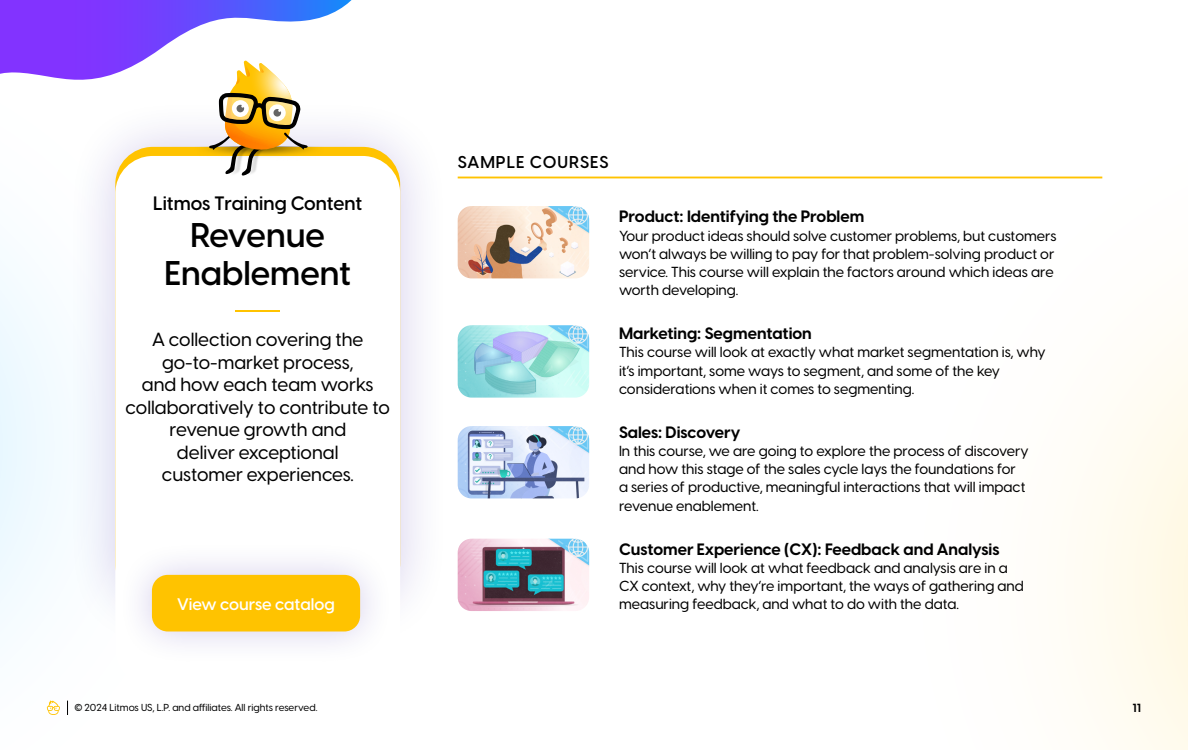
<style>
.page{position:relative;width:1188px;height:750px;background:#fff}
.page>*{position:absolute;margin:0;border:0;box-sizing:border-box;transform-origin:0 0}
.t1{font:600 33.75px/37.5px "Visby CF";color:#000;text-align:center}
.t2{font:600 20.62px "Visby CF";color:#ffc300;scale:6.91 1}
.t3{font:600 19.12px "Visby CF";color:#000}
.t4{font:500 18.75px/22.5px "Visby CF";color:#000;text-align:center}
.t5{font:600 16.88px "Visby CF";letter-spacing:.06em;color:#000}
.t6{font:600 16.5px "Visby CF";color:#fff}
.t7{font:700 16.25px "Visby CF";color:#000}
.t8{font:500 14.38px/18.1px "Visby CF";color:#000}
.t9{font:700 11.62px "Visby CF";color:#000}
.t10{font:500 10px "Visby CF";color:#000}
</style>
<div class="page">
<svg style="left:0;top:268px;width:68px;height:440px"></svg>
<svg style="left:895px;top:176px;width:293px;height:573px"></svg>
<svg style="left:47px;top:701px;width:13px;height:14px"></svg>
<svg style="left:67px;top:701px;width:1px;height:14px"></svg>
<svg style="left:0;top:0;width:352px;height:80px"></svg>
<div style="left:65px;top:97px;width:386px;height:555px;background:#26009e;opacity:.2"></div>
<div style="left:115px;top:156px;width:285px;height:531px;background:#fff;border-radius:37px"></div>
<img style="left:178px;top:147px;width:175px;height:9px">
<svg style="left:209px;top:61px;width:99px;height:115px"></svg>
<div style="left:117px;top:540px;width:278px;height:127px;background:#26009e;opacity:.2"></div>
<div style="left:152px;top:575px;width:208px;height:56px;background:#ffc300;border-radius:16px"></div>
<img style="left:458px;top:206px;width:131px;height:72px">
<img style="left:458px;top:325px;width:131px;height:73px">
<img style="left:458px;top:426px;width:131px;height:72px">
<img style="left:458px;top:539px;width:131px;height:72px">
<hr style="left:458px;top:177px;width:644px;height:1px;background:#ffc300">
<h3 class="t3" style="left:153px;top:188px;width:210px">Litmos Training Content</h3>
<h1 class="t1" style="left:164px;top:214px;width:188px">Revenue<br>Enablement</h1>
<h2 class="t2" style="left:229px;top:294px;width:10px">-</h2>
<h3 class="t4" style="left:126px;top:327px;width:266px">A collection covering the go-to-market process,<br>and how each team works collaboratively to contribute to revenue growth and<br>deliver exceptional<br>customer experiences.</h3>
<p class="t6" style="left:177px;top:591px;width:159px">View course catalog</p>
<p class="t5" style="left:458px;top:149px;width:152px">SAMPLE COURSES</p>
<p class="t7" style="left:619px;top:204px;width:247px">Product: Identifying the Problem</p>
<p class="t8" style="left:619px;top:225px;width:439px">Your product ideas should solve customer problems, but customers won’t always be willing to pay for that problem-solving product or service. This course will explain the factors around which ideas are worth developing.</p>
<p class="t7" style="left:619px;top:321px;width:194px">Marketing: Segmentation</p>
<p class="t8" style="left:619px;top:342px;width:428px">This course will look at exactly what market segmentation is, why it’s important, some ways to segment, and some of the key considerations when it comes to segmenting.</p>
<p class="t7" style="left:619px;top:420px;width:123px">Sales: Discovery</p>
<p class="t8" style="left:619px;top:441px;width:411px">In this course, we are going to explore the process of discovery and how this stage of the sales cycle lays the foundations for<br>a series of productive, meaningful interactions that will impact revenue enablement.</p>
<p class="t7" style="left:619px;top:537px;width:382px">Customer Experience (CX): Feedback and Analysis</p>
<p class="t8" style="left:619px;top:558px;width:406px">This course will look at what feedback and analysis are in a<br>CX context, why they’re important, the ways of gathering and measuring feedback, and what to do with the data.</p>
<p class="t10" style="left:74px;top:700px;width:244px">© 2024 Litmos US, L.P. and affiliates. All rights reserved.</p>
<p class="t9" style="left:1132px;top:699px;width:10px">11</p>
</div>
